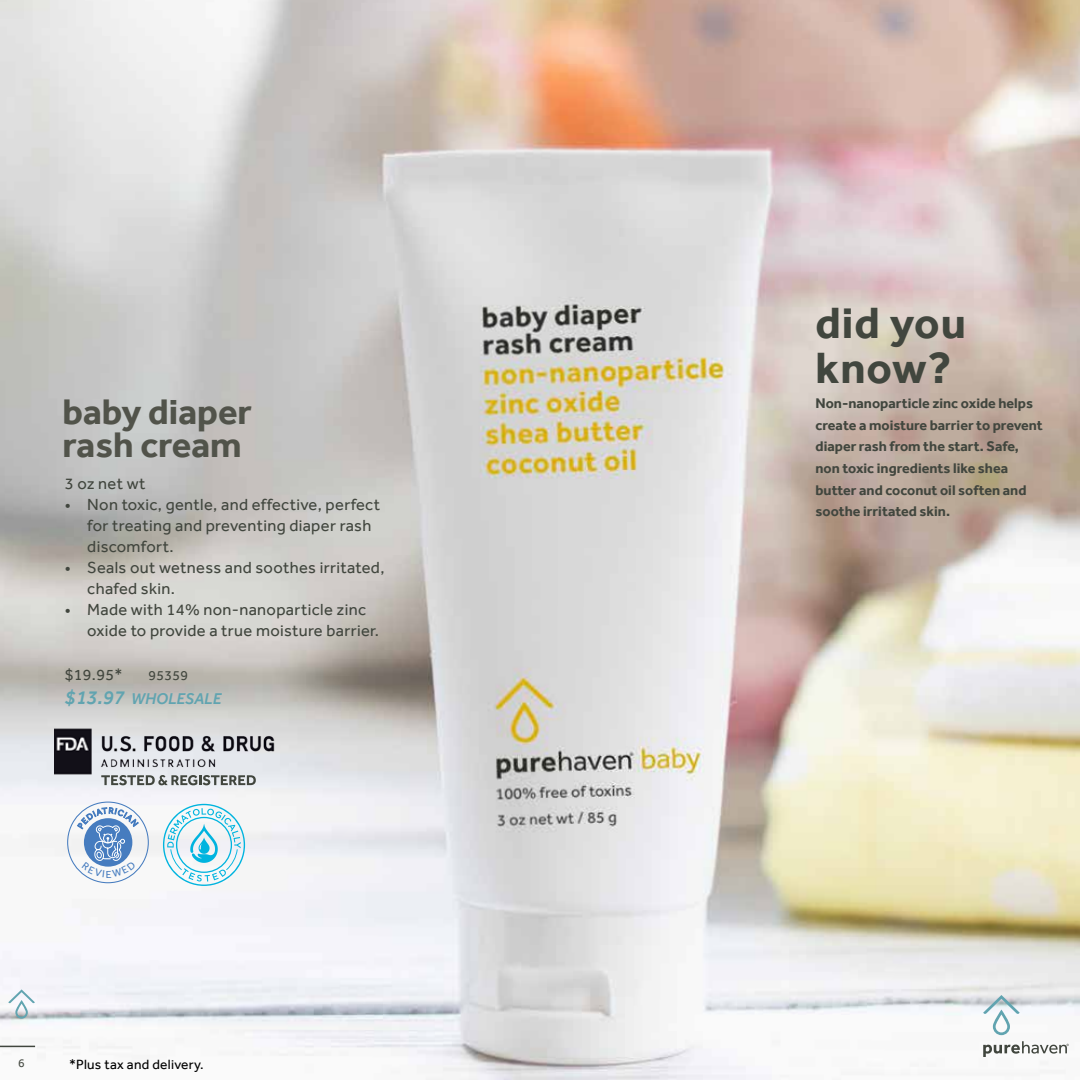
<style>
.page{position:relative;width:1080px;height:1080px;background:#fff}
.page>*{position:absolute;margin:0;border:0;box-sizing:border-box;transform-origin:0 0}
.t1{font:700 45px/45px "Effra";letter-spacing:.02em;color:#41463e}
.t2{font:700 36.6px/32.7px "Effra";color:#51534a}
.t3{font:16.5px/21px "Effra";letter-spacing:.02em;color:#41463e}
.t4{font:italic 500 16.05px "Effra";color:#61a4b0}
.t5{font:16.05px "Effra";color:#41463e}
.t6{font:700 14.4px/21.6px "Effra";color:#41463e}
.t7{font:14.1px "Effra";letter-spacing:.02em;color:#41463e}
.t8{font:13.8px "Effra";letter-spacing:.02em;color:#000}
.t9{font:12px "Effra";color:#41463e}
.s1{font-size:20.1px}
</style>
<div class="page">
<img style="left:0;top:0;width:1080px;height:1080px">
<svg style="left:8px;top:989px;width:27px;height:30px"></svg>
<hr style="left:0;top:1046px;width:35px;height:1px;background:#41463e">
<svg style="left:983px;top:995px;width:37px;height:40px"></svg>
<svg style="left:983px;top:1041px;width:86px;height:16px"></svg>
<div style="left:67px;top:802px;width:82px;height:81px;border:1px solid #467cbf;border-radius:50%"></div>
<svg style="left:163px;top:804px;width:82px;height:82px"></svg>
<img style="left:54px;top:728px;width:224px;height:47px">
<svg style="left:101px;top:775px;width:155px;height:10px"></svg>
<svg style="left:77px;top:807px;width:62px;height:71px"></svg>
<h2 class="t2" style="left:63px;top:395px;width:191px">baby diaper rash cream</h2>
<p class="t3" style="left:65px;top:473px;width:82px">3 oz net wt</p>
<p class="t3" style="left:87px;top:494px;width:294px;text-indent:-23px">• Non toxic, gentle, and effective, perfect for treating and preventing diaper rash discomfort.</p>
<p class="t3" style="left:87px;top:557px;width:299px;text-indent:-23px">• Seals out wetness and soothes irritated, chafed skin.</p>
<p class="t3" style="left:87px;top:599px;width:293px;text-indent:-23px">• Made with 14% non-nanoparticle zinc oxide to provide a true moisture barrier.</p>
<p class="t5" style="left:65px;top:665px;width:59px">$19.95*</p>
<p class="t7" style="left:149px;top:667px;width:41px">95359</p>
<p class="t4" style="left:65px;top:689px;width:158px"><span class="s1">$13.97</span> WHOLESALE</p>
<p class="t9" style="left:18px;top:1056px;width:8px">6</p>
<p class="t8" style="left:69px;top:1056px;width:136px">*Plus tax and delivery.</p>
<h1 class="t1" style="left:816px;top:300px;width:152px">did you know?</h1>
<p class="t6" style="left:816px;top:392px;width:229px">Non-nanoparticle zinc oxide helps create a moisture barrier to prevent diaper rash from the start. Safe, non toxic ingredients like shea butter and coconut oil soften and soothe irritated skin.</p>
</div>
